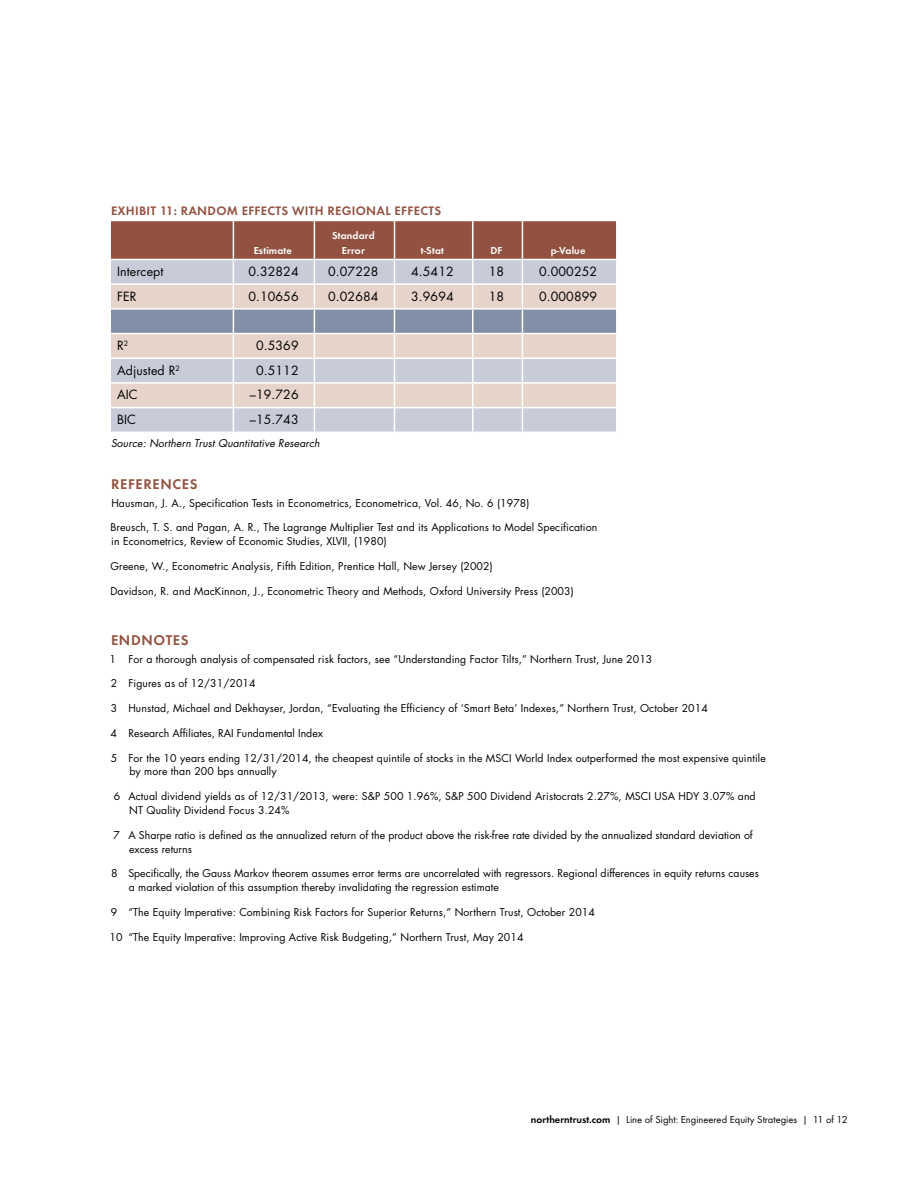
<style>
.page{position:relative;width:918px;height:1188px;background:#fff}
.page>*{position:absolute;margin:0;border:0;box-sizing:border-box;transform-origin:0 0}
.t1{font:700 14.7px "Function";letter-spacing:.045em;color:#935241}
.t2{font:700 12.75px "Function";letter-spacing:.025em;color:#935241}
.t3{font:12.3px "Futura";letter-spacing:.01em;color:#000}
.t4{font:10.5px/13.8px "Futura";letter-spacing:.01em;color:#000}
.t5{font:10.5px "Function";color:#000}
.t6{font:italic 10.5px "Futura";letter-spacing:.01em;color:#000}
.t7{font:700 10.5px/14.7px "Function";letter-spacing:.01em;color:#fff;text-align:center}
.s1{font-weight:700}
</style>
<div class="page">
<svg style="left:111px;top:220px;width:505px;height:212px;background:#c4b5b5"></svg>
<hr style="left:111px;top:308px;width:122px;height:2px;background:#fff">
<hr style="left:233px;top:308px;width:81px;height:2px;background:#fff">
<hr style="left:314px;top:308px;width:81px;height:2px;background:#fff">
<hr style="left:395px;top:308px;width:78px;height:2px;background:#fff">
<hr style="left:473px;top:308px;width:49px;height:2px;background:#fff">
<hr style="left:522px;top:308px;width:94px;height:2px;background:#fff">
<hr style="left:111px;top:333px;width:122px;height:1px;background:#fff">
<hr style="left:233px;top:333px;width:81px;height:1px;background:#fff">
<hr style="left:314px;top:333px;width:81px;height:1px;background:#fff">
<hr style="left:395px;top:333px;width:78px;height:1px;background:#fff">
<hr style="left:473px;top:333px;width:49px;height:1px;background:#fff">
<hr style="left:522px;top:333px;width:94px;height:1px;background:#fff">
<p class="t2" style="left:111px;top:203px;width:332px">EXHIBIT 11: RANDOM EFFECTS WITH REGIONAL EFFECTS</p>
<p class="t7" style="left:254px;top:243px;width:40px">Estimate</p>
<p class="t7" style="left:332px;top:228px;width:44px">Standard<br>Error</p>
<p class="t7" style="left:421px;top:243px;width:25px">t-Stat</p>
<p class="t7" style="left:490px;top:243px;width:14px">DF</p>
<p class="t7" style="left:551px;top:243px;width:36px">p-Value</p>
<p class="t3" style="left:117px;top:263px;width:48px">Intercept</p>
<p class="t3" style="left:248px;top:263px;width:52px">0.32824</p>
<p class="t3" style="left:328px;top:263px;width:52px">0.07228</p>
<p class="t3" style="left:411px;top:263px;width:44px">4.5412</p>
<p class="t3" style="left:489px;top:263px;width:17px">18</p>
<p class="t3" style="left:539px;top:263px;width:60px">0.000252</p>
<p class="t3" style="left:117px;top:288px;width:21px">FER</p>
<p class="t3" style="left:248px;top:288px;width:52px">0.10656</p>
<p class="t3" style="left:328px;top:288px;width:52px">0.02684</p>
<p class="t3" style="left:411px;top:288px;width:44px">3.9694</p>
<p class="t3" style="left:489px;top:288px;width:17px">18</p>
<p class="t3" style="left:539px;top:288px;width:60px">0.000899</p>
<p class="t3" style="left:117px;top:337px;width:13px">R<sup>2</sup></p>
<p class="t3" style="left:256px;top:337px;width:44px">0.5369</p>
<p class="t3" style="left:117px;top:362px;width:65px">Adjusted R<sup>2</sup></p>
<p class="t3" style="left:256px;top:362px;width:44px">0.5112</p>
<p class="t3" style="left:117px;top:386px;width:22px">AIC</p>
<p class="t3" style="left:250px;top:386px;width:50px">–19.726</p>
<p class="t3" style="left:117px;top:411px;width:21px">BIC</p>
<p class="t3" style="left:250px;top:411px;width:50px">–15.743</p>
<p class="t6" style="left:111px;top:436px;width:210px">Source: Northern Trust Quantitative Research</p>
<h1 class="t1" style="left:111px;top:475px;width:88px">REFERENCES</h1>
<p class="t4" style="left:111px;top:496px;width:420px">Hausman, J. A., Specification Tests in Econometrics, Econometrica, Vol. 46, No. 6 (1978)</p>
<p class="t4" style="left:110px;top:520px;width:488px">Breusch, T. S. and Pagan, A. R., The Lagrange Multiplier Test and its Applications to Model Specification in Econometrics, Review of Economic Studies, XLVII, (1980)</p>
<p class="t4" style="left:110px;top:559px;width:384px">Greene, W., Econometric Analysis, Fifth Edition, Prentice Hall, New Jersey (2002)</p>
<p class="t4" style="left:110px;top:584px;width:465px">Davidson, R. and MacKinnon, J., Econometric Theory and Methods, Oxford University Press (2003)</p>
<h1 class="t1" style="left:111px;top:631px;width:79px">ENDNOTES</h1>
<p class="t4" style="left:109px;top:652px;width:544px">1 For a thorough analysis of compensated risk factors, see “Understanding Factor Tilts,” Northern Trust, June 2013</p>
<p class="t4" style="left:111px;top:676px;width:146px">2 Figures as of 12/31/2014</p>
<p class="t4" style="left:111px;top:701px;width:598px">3 Hunstad, Michael and Dekhayser, Jordan, “Evaluating the Efficiency of ‘Smart Beta’ Indexes,” Northern Trust, October 2014</p>
<p class="t4" style="left:110px;top:726px;width:214px">4 Research Affiliates, RAI Fundamental Index</p>
<p class="t4" style="left:129px;top:751px;width:638px;text-indent:-19px">5 For the 10 years ending 12/31/2014, the cheapest quintile of stocks in the MSCI World Index outperformed the most expensive quintile by more than 200 bps annually</p>
<p class="t4" style="left:129px;top:789px;width:628px;text-indent:-16px">6 Actual dividend yields as of 12/31/2013, were: S&amp;P 500 1.96%, S&amp;P 500 Dividend Aristocrats 2.27%, MSCI USA HDY 3.07% and<br>NT Quality Dividend Focus 3.24%</p>
<p class="t4" style="left:129px;top:828px;width:625px;text-indent:-15px">7 A Sharpe ratio is defined as the annualized return of the product above the risk-free rate divided by the annualized standard deviation of excess returns</p>
<p class="t4" style="left:129px;top:867px;width:631px;text-indent:-18px">8 Specifically, the Gauss Markov theorem assumes error terms are uncorrelated with regressors. Regional differences in equity returns causes a marked violation of this assumption thereby invalidating the regression estimate</p>
<p class="t4" style="left:111px;top:905px;width:486px">9 “The Equity Imperative: Combining Risk Factors for Superior Returns,” Northern Trust, October 2014</p>
<p class="t4" style="left:109px;top:930px;width:416px">10 “The Equity Imperative: Improving Active Risk Budgeting,” Northern Trust, May 2014</p>
<p class="t5" style="left:531px;top:1113px;width:318px"><span class="s1">northerntrust.com</span> | Line of Sight: Engineered Equity Strategies | 11 of 12</p>
</div>
